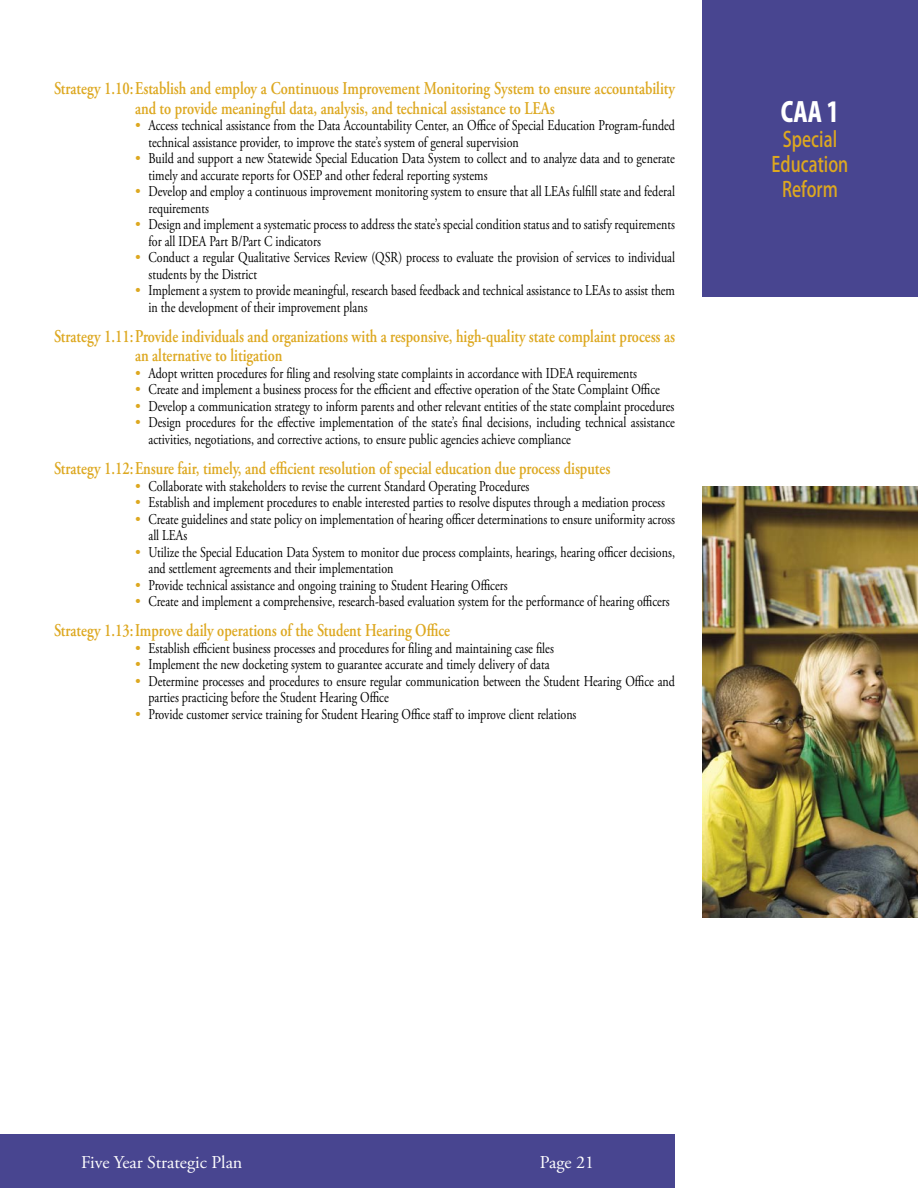
<style>
.page{position:relative;width:918px;height:1188px;background:#fff}
.page>*{position:absolute;margin:0;border:0;box-sizing:border-box;transform-origin:0 0}
.t1{font:800 27px "Koz Go Std";color:#fff;scale:.8 1}
.t2{font:500 21px/25.2px "Koz Go Pro";color:#dda820;text-align:center;scale:.8 1}
.t3{font:600 18px/19.5px "Adobe Garamond Pro";color:#dda820;scale:.8 1}
.t4{font:18px "Adobe Garamond Pro";color:#fff}
.t5{font:15px/16.5px "Adobe Garamond Pro";color:#000;scale:.8 1}
.t6{font:15px/16.5px "Adobe Garamond Pro";color:#dda820;text-align:justify}
</style>
<div class="page">
<div style="left:0;top:1134px;width:675px;height:54px;background:#484590"></div>
<img style="left:702px;top:486px;width:216px;height:432px">
<div style="left:702px;top:0;width:216px;height:297px;background:#484590"></div>
<p class="t3" style="left:135px;top:79px;width:676px;text-indent:-81px">Strategy 1.10:Establish and employ a Continuous Improvement Monitoring System to ensure accountability and to provide meaningful data, analysis, and technical assistance to LEAs</p>
<p class="t5" style="left:148px;top:118px;width:660px">Access technical assistance from the Data Accountability Center, an Office of Special Education Program-funded technical assistance provider, to improve the state’s system of general supervision<br>Build and support a new Statewide Special Education Data System to collect and to analyze data and to generate timely and accurate reports for OSEP and other federal reporting systems<br>Develop and employ a continuous improvement monitoring system to ensure that all LEAs fulfill state and federal requirements<br>Design and implement a systematic process to address the state’s special condition status and to satisfy requirements for all IDEA Part B/Part C indicators<br>Conduct a regular Qualitative Services Review (QSR) process to evaluate the provision of services to individual students by the District<br>Implement a system to provide meaningful, research based feedback and technical assistance to LEAs to assist them in the development of their improvement plans</p>
<p class="t3" style="left:135px;top:327px;width:677px;text-indent:-81px">Strategy 1.11:Provide individuals and organizations with a responsive, high-quality state complaint process as an alternative to litigation</p>
<p class="t5" style="left:148px;top:365px;width:660px">Adopt written procedures for filing and resolving state complaints in accordance with IDEA requirements<br>Create and implement a business process for the efficient and effective operation of the State Complaint Office Develop a communication strategy to inform parents and other relevant entities of the state complaint procedures Design procedures for the effective implementation of the state’s final decisions, including technical assistance activities, negotiations, and corrective actions, to ensure public agencies achieve compliance</p>
<p class="t3" style="left:54px;top:459px;width:697px">Strategy 1.12:Ensure fair, timely, and efficient resolution of special education due process disputes</p>
<p class="t5" style="left:148px;top:478px;width:660px">Collaborate with stakeholders to revise the current Standard Operating Procedures<br>Establish and implement procedures to enable interested parties to resolve disputes through a mediation process Create guidelines and state policy on implementation of hearing officer determinations to ensure uniformity across all LEAs<br>Utilize the Special Education Data System to monitor due process complaints, hearings, hearing officer decisions, and settlement agreements and their implementation<br>Provide technical assistance and ongoing training to Student Hearing Officers<br>Create and implement a comprehensive, research-based evaluation system for the performance of hearing officers</p>
<p class="t3" style="left:54px;top:621px;width:496px">Strategy 1.13:Improve daily operations of the Student Hearing Office</p>
<p class="t5" style="left:148px;top:640px;width:660px">Establish efficient business processes and procedures for filing and maintaining case files<br>Implement the new docketing system to guarantee accurate and timely delivery of data<br>Determine processes and procedures to ensure regular communication between the Student Hearing Office and parties practicing before the Student Hearing Office<br>Provide customer service training for Student Hearing Office staff to improve client relations</p>
<p class="t6" style="left:135px;top:118px;width:7px">•</p>
<p class="t6" style="left:135px;top:151px;width:7px">•</p>
<p class="t6" style="left:135px;top:184px;width:7px">•</p>
<p class="t6" style="left:135px;top:217px;width:7px">•</p>
<p class="t6" style="left:135px;top:250px;width:7px">•</p>
<p class="t6" style="left:135px;top:283px;width:7px">•</p>
<p class="t6" style="left:135px;top:365px;width:7px">• • • •</p>
<p class="t6" style="left:135px;top:478px;width:7px">• • •</p>
<p class="t6" style="left:135px;top:544px;width:7px">•</p>
<p class="t6" style="left:135px;top:577px;width:7px">• •</p>
<p class="t6" style="left:135px;top:640px;width:7px">• • •</p>
<p class="t6" style="left:135px;top:706px;width:7px">•</p>
<h1 class="t1" style="left:781px;top:94px;width:74px">CAA 1</h1>
<h2 class="t2" style="left:772px;top:128px;width:98px">Special<br>Education<br>Reform</h2>
<p class="t4" style="left:81px;top:1151px;width:163px">Five Year Strategic Plan</p>
<p class="t4" style="left:540px;top:1151px;width:56px">Page 21</p>
</div>
